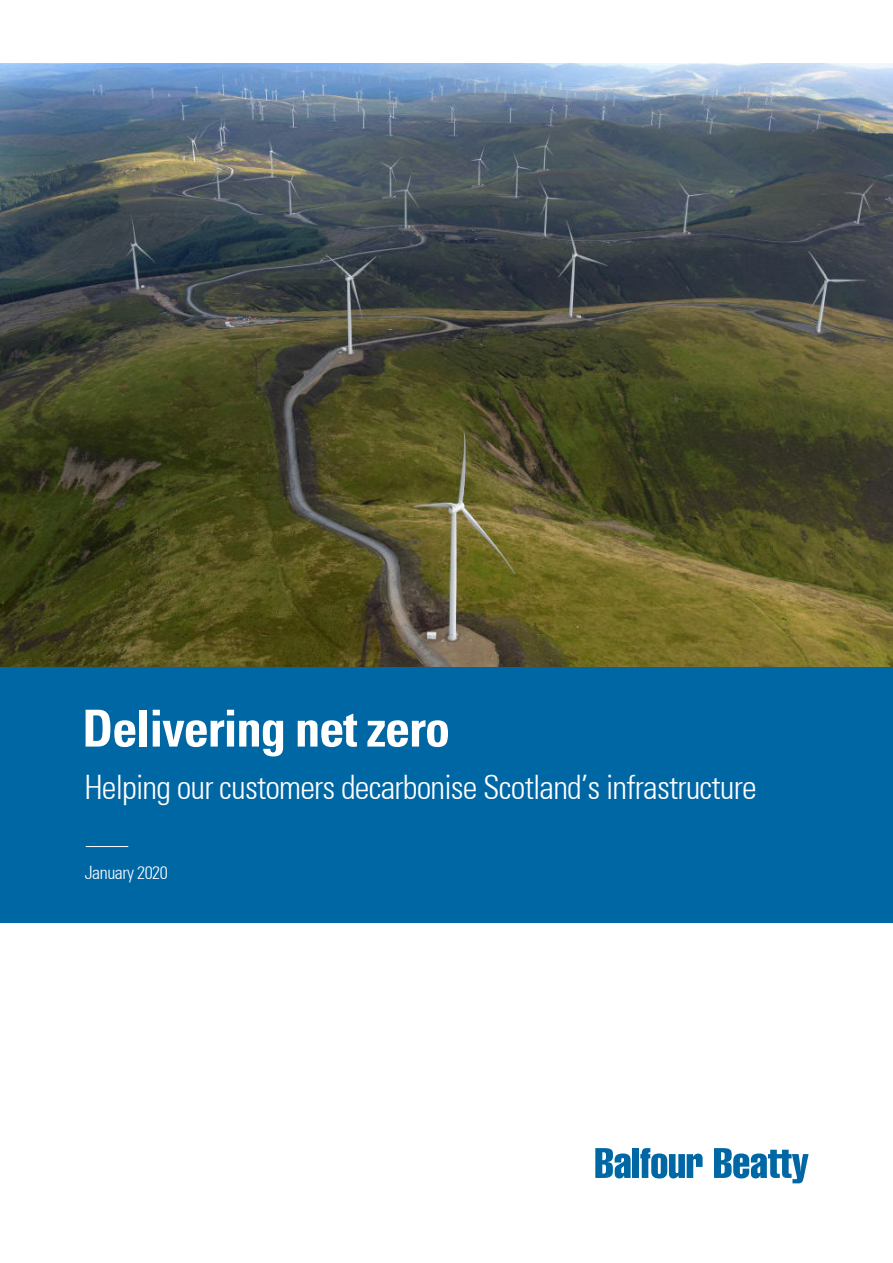
<style>
.page{position:relative;width:893px;height:1263px;background:#fff}
.page>*{position:absolute;margin:0;border:0;box-sizing:border-box;transform-origin:0 0}
.t1{font:700 condensed 51px "Univers";letter-spacing:-.025em;color:#fff}
.t2{font:300 condensed 33px "Univers";letter-spacing:-.025em;color:#fff}
.t3{font:300 condensed 18px "Univers";letter-spacing:-.025em;color:#fff}
</style>
<div class="page">
<svg style="left:595px;top:1148px;width:36px;height:30px"></svg>
<div style="left:632px;top:1148px;width:7px;height:30px;background:#0067a5"></div>
<svg style="left:640px;top:1148px;width:63px;height:30px"></svg>
<svg style="left:714px;top:1148px;width:95px;height:35px"></svg>
<img style="left:0;top:64px;width:893px;height:603px">
<div style="left:0;top:667px;width:893px;height:256px;background:#0067a5"></div>
<hr style="left:86px;top:846px;width:42px;height:1px;background:#fff">
<h1 class="t1" style="left:82px;top:708px;width:370px">Delivering net zero</h1>
<p class="t2" style="left:84px;top:774px;width:674px">Helping our customers decarbonise Scotland’s infrastructure</p>
<p class="t3" style="left:85px;top:865px;width:84px">January 2020</p>
</div>
